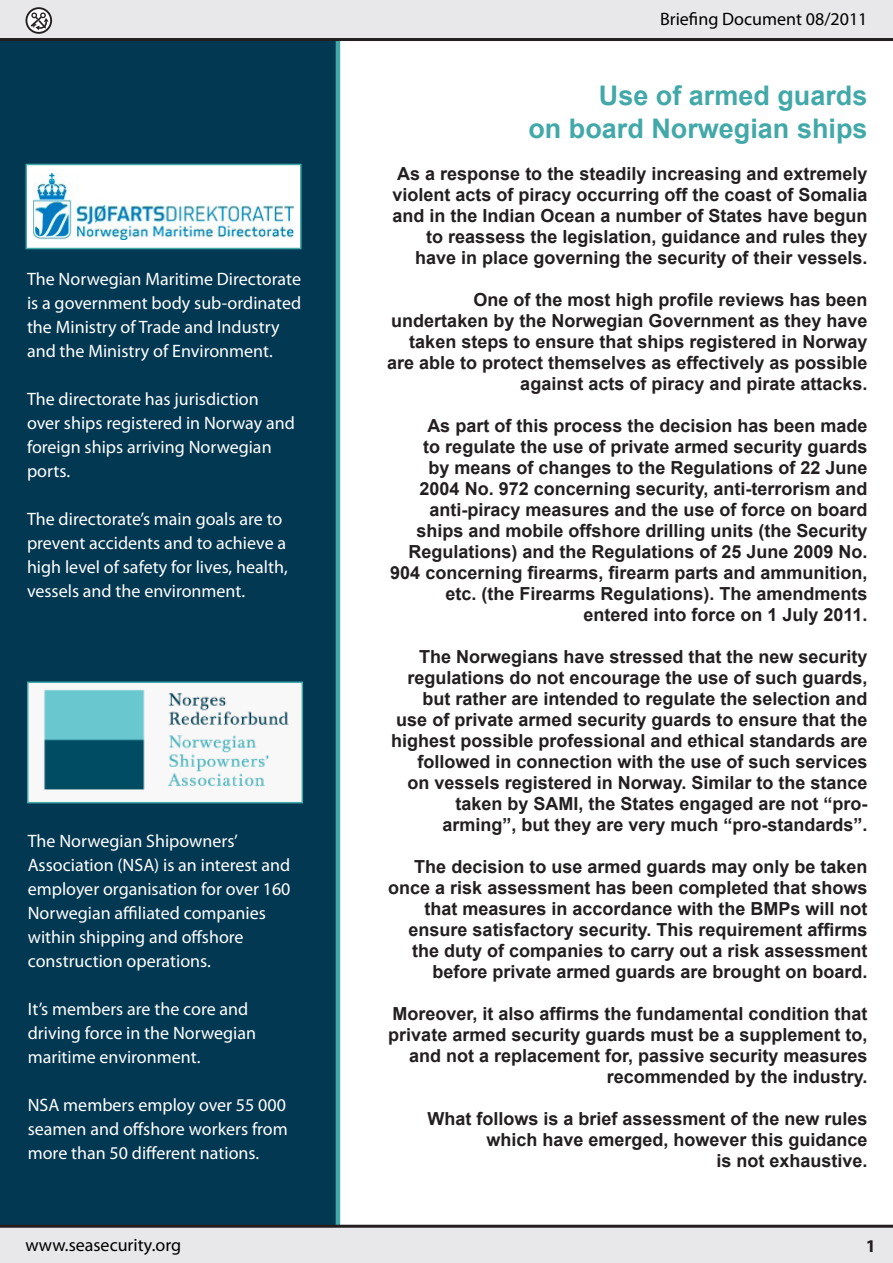
<style>
.page{position:relative;width:893px;height:1263px;background:#fff}
.page>*{position:absolute;margin:0;border:0;box-sizing:border-box;transform-origin:0 0}
.t1{font:700 27px "Arial";color:#42a8a8}
.t2{font:700 18px/21px "Arial";color:#231f20;text-align:right}
.t3{font:18px/24px "Myriad Pro";color:#fff}
.t4{font:18px "Myriad Pro";color:#000}
.t5{font:700 18px "Myriad Pro";color:#231f20}
</style>
<div class="page">
<div style="left:0;top:41px;width:340px;height:1184px;background:#023852"></div>
<div style="left:0;top:0;width:893px;height:38px;background:#e8e8eb"></div>
<hr style="left:0;top:38px;width:893px;height:3px;background:#231f20">
<svg style="left:26px;top:7px;width:26px;height:27px"></svg>
<svg style="left:27px;top:9px;width:23px;height:23px"></svg>
<svg style="left:30px;top:12px;width:19px;height:18px"></svg>
<div style="left:0;top:1228px;width:893px;height:35px;background:#e8e8eb"></div>
<hr style="left:0;top:1225px;width:893px;height:3px;background:#231f20">
<img style="left:30px;top:684px;width:270px;height:116px">
<div style="left:27px;top:681px;width:276px;height:122px;border:2px solid #42a8a8"></div>
<div style="left:26px;top:164px;width:276px;height:85px;background:#fff;border:2px solid #42a8a8"></div>
<img style="left:33px;top:174px;width:261px;height:66px">
<p class="t3" style="left:27px;top:267px;width:276px">The Norwegian Maritime Directorate is a government body sub-ordinated the Ministry of Trade and Industry and the Ministry of Environment.</p>
<p class="t3" style="left:27px;top:387px;width:269px">The directorate has jurisdiction over ships registered in Norway and foreign ships arriving Norwegian ports.</p>
<p class="t3" style="left:27px;top:507px;width:262px">The directorate’s main goals are to prevent accidents and to achieve a high level of safety for lives, health, vessels and the environment.</p>
<p class="t3" style="left:28px;top:828px;width:264px">The Norwegian Shipowners’<br>Association (NSA) is an interest and employer organisation for over 160<br>Norwegian affiliated companies within shipping and offshore construction operations.</p>
<p class="t3" style="left:28px;top:996px;width:230px">It’s members are the core and driving force in the Norwegian maritime environment.</p>
<p class="t3" style="left:28px;top:1092px;width:262px;text-align:justify">NSA members employ over 55 000 seamen and offshore workers from more than 50 different nations.</p>
<p class="t4" style="left:660px;top:8px;width:209px">Briefing Document 08/2011</p>
<p class="t1" style="left:599px;top:77px;width:270px">Use of armed guards</p>
<p class="t1" style="left:528px;top:110px;width:341px">on board Norwegian ships</p>
<p class="t2" style="left:392px;top:163px;width:477px">As a response to the steadily increasing and extremely violent acts of piracy occurring off the coast of Somalia and in the Indian Ocean a number of States have begun to reassess the legislation, guidance and rules they have in place governing the security of their vessels.</p>
<p class="t2" style="left:387px;top:289px;width:482px">One of the most high profile reviews has been undertaken by the Norwegian Government as they have taken steps to ensure that ships registered in Norway are able to protect themselves as effectively as possible against acts of piracy and pirate attacks.</p>
<p class="t2" style="left:390px;top:415px;width:479px">As part of this process the decision has been made<br>to regulate the use of private armed security guards<br>by means of changes to the Regulations of 22 June 2004 No. 972 concerning security, anti-terrorism and anti-piracy measures and the use of force on board ships and mobile offshore drilling units (the Security Regulations) and the Regulations of 25 June 2009 No.<br>904 concerning firearms, firearm parts and ammunition, etc. (the Firearms Regulations). The amendments entered into force on 1 July 2011.</p>
<p class="t2" style="left:391px;top:646px;width:478px">The Norwegians have stressed that the new security regulations do not encourage the use of such guards, but rather are intended to regulate the selection and use of private armed security guards to ensure that the highest possible professional and ethical standards are followed in connection with the use of such services on vessels registered in Norway. Similar to the stance taken by SAMI, the States engaged are not “pro&shy;arming”, but they are very much “pro-standards”.</p>
<p class="t2" style="left:388px;top:856px;width:481px">The decision to use armed guards may only be taken once a risk assessment has been completed that shows that measures in accordance with the BMPs will not ensure satisfactory security. This requirement affirms the duty of companies to carry out a risk assessment before private armed guards are brought on board.</p>
<p class="t2" style="left:388px;top:1003px;width:481px">Moreover, it also affirms the fundamental condition that private armed security guards must be a supplement to, and not a replacement for, passive security measures recommended by the industry.</p>
<p class="t2" style="left:427px;top:1108px;width:442px">What follows is a brief assessment of the new rules which have emerged, however this guidance</p>
<p class="t2" style="left:716px;top:1150px;width:153px">is not exhaustive.</p>
<p class="t4" style="left:26px;top:1233px;width:157px">www.seasecurity.org</p>
<p class="t5" style="left:866px;top:1234px;width:11px">1</p>
</div>
